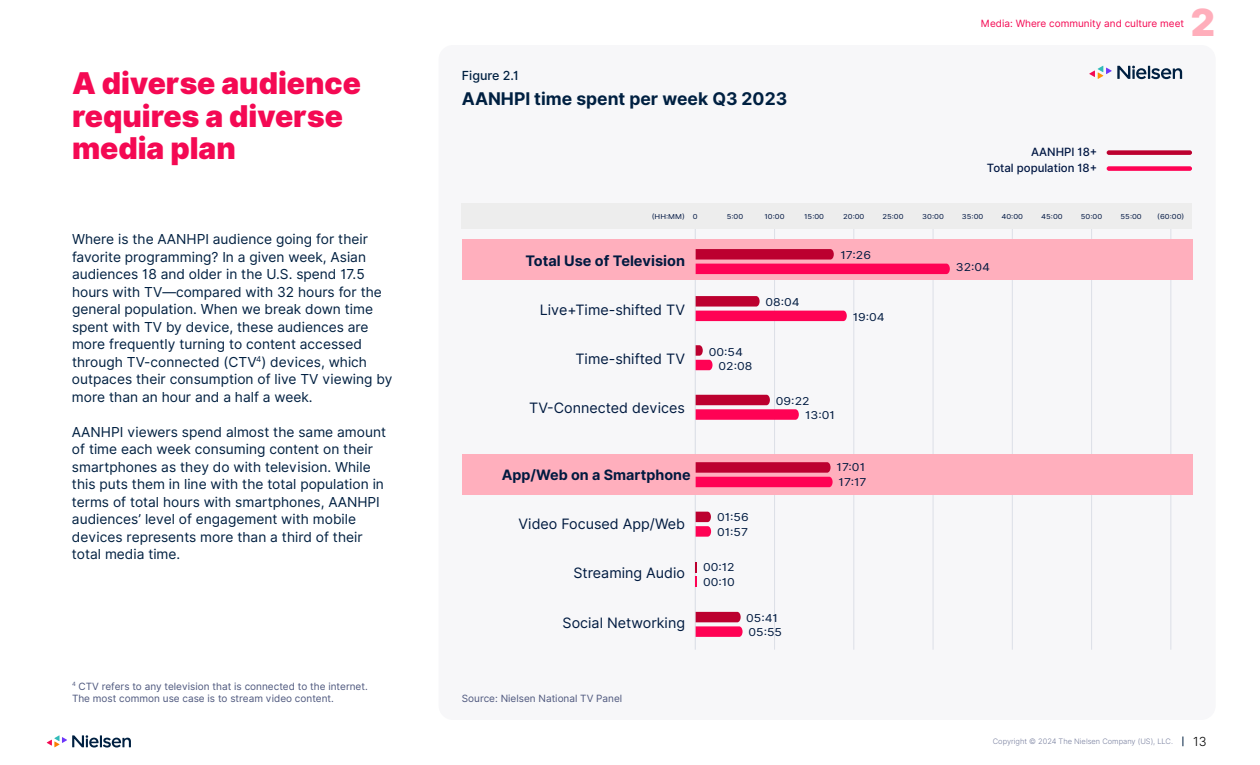
<style>
.page{position:relative;width:1260px;height:765px;background:#fff}
.page>*{position:absolute;margin:0;border:0;box-sizing:border-box;transform-origin:0 0}
.t1{font:900 37.5px "Inter";color:#ffaebb}
.t2{font:900 30px/32.5px "Inter";color:#f40953}
.t3{font:700 17.5px "Inter";color:#002041}
.t4{font:700 14.5px "Inter";color:#001a40}
.t5{font:14.25px "Inter";color:#001a40}
.t6{font:700 14.25px "Inter";color:#001a40}
.t7{font:13.75px/17.5px "Inter";color:#002041}
.t8{font:500 12.5px "Inter";color:#002041}
.t9{font:300 12.5px "Inter";color:#000}
.t10{font:500 11.38px "Inter";color:#001642}
.t11{font:10.88px/14.5px "Inter";color:#001a40;scale:1.13 1}
.t12{font:10px/12.5px "Inter";color:#4d577d}
.t13{font:10px "Inter";color:#f40953}
.t14{font:300 7.5px "Inter";color:#777f9e}
.t15{font:6.88px "Inter";color:#001642;scale:1.13 1}
</style>
<div class="page">
<svg style="left:47px;top:735px;width:84px;height:13px"></svg>
<div style="left:439px;top:45px;width:777px;height:675px;background:#f7f7f9;border-radius:14px"></div>
<svg style="left:1089px;top:66px;width:93px;height:13px"></svg>
<hr style="left:774px;top:228px;width:1px;height:422px;background:#dcdfe7">
<hr style="left:853px;top:228px;width:1px;height:422px;background:#dcdfe7">
<hr style="left:933px;top:228px;width:1px;height:422px;background:#dcdfe7">
<hr style="left:1012px;top:228px;width:1px;height:422px;background:#dcdfe7">
<hr style="left:1091px;top:228px;width:1px;height:422px;background:#dcdfe7">
<hr style="left:1171px;top:228px;width:1px;height:422px;background:#dcdfe7">
<hr style="left:695px;top:228px;width:1px;height:422px;background:#dcdfe7">
<div style="left:462px;top:239px;width:730px;height:40px;background:#ffafbd"></div>
<div style="left:1107px;top:166px;width:85px;height:5px;background:#ff0254;border-radius:2px"></div>
<div style="left:1107px;top:150px;width:85px;height:5px;background:#bc002f;border-radius:2px"></div>
<div style="left:462px;top:203px;width:730px;height:26px;background:#ededed"></div>
<svg style="left:696px;top:249px;width:254px;height:25px"></svg>
<svg style="left:696px;top:296px;width:151px;height:25px"></svg>
<svg style="left:696px;top:345px;width:17px;height:25px"></svg>
<svg style="left:696px;top:395px;width:103px;height:25px"></svg>
<div style="left:462px;top:455px;width:730px;height:40px;background:#ffafbd"></div>
<svg style="left:696px;top:462px;width:137px;height:25px;background:#e32058"></svg>
<svg style="left:696px;top:512px;width:15px;height:25px"></svg>
<svg style="left:696px;top:562px;width:1px;height:25px"></svg>
<svg style="left:696px;top:612px;width:47px;height:25px"></svg>
<h2 class="t2" style="left:72px;top:68px;width:291px">A diverse audience requires a diverse media plan</h2>
<p class="t7" style="left:72px;top:231px;width:322px">Where is the AANHPI audience going for their favorite programming? In a given week, Asian audiences 18 and older in the U.S. spend 17.5 hours with TV—compared with 32 hours for the general population. When we break down time spent with TV by device, these audiences are more frequently turning to content accessed through TV-connected (CTV<sup>4</sup>) devices, which outpaces their consumption of live TV viewing by more than an hour and a half a week.</p>
<p class="t7" style="left:72px;top:423px;width:316px">AANHPI viewers spend almost the same amount of time each week consuming content on their smartphones as they do with television. While this puts them in line with the total population in terms of total hours with smartphones, AANHPI audiences’ level of engagement with mobile devices represents more than a third of their total media time.</p>
<p class="t12" style="left:72px;top:680px;width:297px"><sup>4</sup> CTV refers to any television that is connected to the internet.<br>The most common use case is to stream video content.</p>
<p class="t8" style="left:462px;top:67px;width:58px">Figure 2.1</p>
<p class="t3" style="left:462px;top:85px;width:327px">AANHPI time spent per week Q3 2023</p>
<p class="t13" style="left:981px;top:16px;width:205px">Media: Where community and culture meet</p>
<h1 class="t1" style="left:1191px;top:-6px;width:26px">2</h1>
<p class="t10" style="left:1031px;top:143px;width:68px">AANHPI 18+</p>
<p class="t10" style="left:987px;top:159px;width:112px">Total population 18+</p>
<p class="t15" style="left:652px;top:211px;width:42px">(HH:MM) 0</p>
<p class="t15" style="left:727px;top:211px;width:16px">5:00</p>
<p class="t15" style="left:765px;top:211px;width:19px">10:00</p>
<p class="t15" style="left:804px;top:211px;width:19px">15:00</p>
<p class="t15" style="left:843px;top:211px;width:20px">20:00</p>
<p class="t15" style="left:882px;top:211px;width:20px">25:00</p>
<p class="t15" style="left:922px;top:211px;width:21px">30:00</p>
<p class="t15" style="left:962px;top:211px;width:20px">35:00</p>
<p class="t15" style="left:1002px;top:211px;width:21px">40:00</p>
<p class="t15" style="left:1041px;top:211px;width:20px">45:00</p>
<p class="t15" style="left:1081px;top:211px;width:20px">50:00</p>
<p class="t15" style="left:1121px;top:211px;width:20px">55:00</p>
<p class="t15" style="left:1157px;top:211px;width:25px">(60:00)</p>
<p class="t4" style="left:525px;top:250px;width:161px">Total Use of Television</p>
<p class="t5" style="left:540px;top:299px;width:147px">Live+Time-shifted TV</p>
<p class="t5" style="left:575px;top:348px;width:111px">Time-shifted TV</p>
<p class="t5" style="left:529px;top:397px;width:157px">TV-Connected devices</p>
<p class="t11" style="left:841px;top:247px;width:29px">17:26</p>
<p class="t11" style="left:766px;top:295px;width:32px">08:04</p>
<p class="t11" style="left:719px;top:345px;width:31px;text-indent:-10px">00:54<br>02:08</p>
<p class="t11" style="left:805px;top:394px;width:28px;text-indent:-29px">09:22<br>13:01</p>
<p class="t11" style="left:853px;top:310px;width:30px">19:04</p>
<p class="t6" style="left:502px;top:464px;width:190px">App/Web on a Smartphone</p>
<p class="t5" style="left:519px;top:514px;width:168px">Video Focused App/Web</p>
<p class="t5" style="left:573px;top:563px;width:113px">Streaming Audio</p>
<p class="t5" style="left:563px;top:612px;width:124px">Social Networking</p>
<p class="t11" style="left:717px;top:510px;width:30px">01:56<br>01:57</p>
<p class="t11" style="left:703px;top:560px;width:30px;line-height:15px">00:12<br>00:10</p>
<p class="t11" style="left:746px;top:611px;width:33px;line-height:14.1px">05:41<br>05:55</p>
<p class="t11" style="left:837px;top:460px;width:28px">17:01<br>17:17</p>
<p class="t12" style="left:462px;top:693px;width:162px">Source: Nielsen National TV Panel</p>
<p class="t11" style="left:956px;top:260px;width:32px">32:04</p>
<p class="t14" style="left:993px;top:736px;width:182px">Copyright © 2024 The Nielsen Company (US), LLC.</p>
<p class="t9" style="left:1193px;top:733px;width:15px">13</p>
</div>
